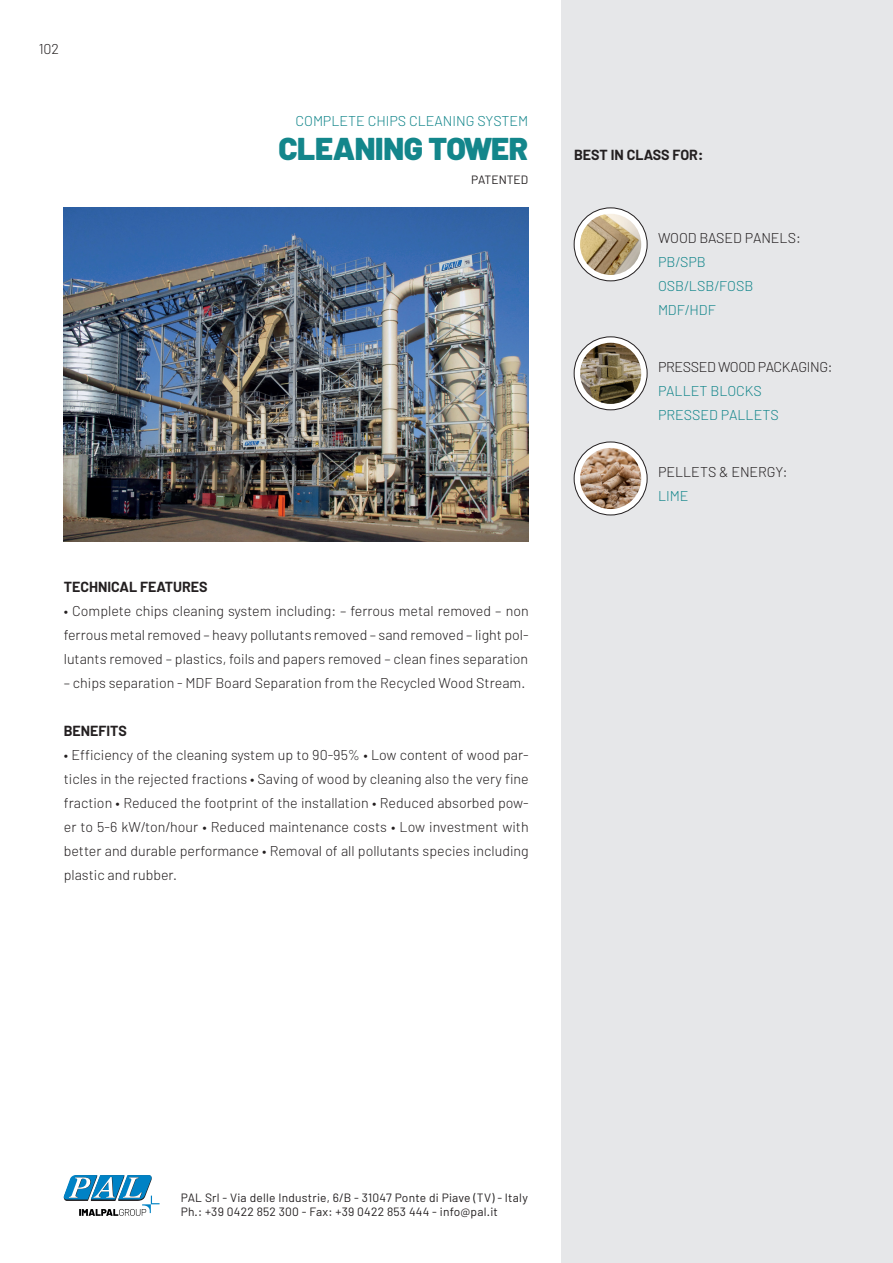
<style>
.page{position:relative;width:893px;height:1263px;background:#fff}
.page>*{position:absolute;margin:0;border:0;box-sizing:border-box;transform-origin:0 0}
.TITOLI{font:900 31.5px "Barlow";letter-spacing:-.01em;color:#13868b}
.TITOLI-2{font:300 18px "Barlow";color:#fff}
.PARAGRAFO_BASE{font:300 14.25px/24px "Barlow";color:#231f20;text-align:justify}
.PARAGRAFO_BASE-2{font:300 14.25px "Barlow";color:#13868b}
.PARAGRAFO_BASE-3{font:700 14.25px "Barlow";color:#231f20}
.PARAGRAFO_BASE-4{font:300 14.25px/24px "Barlow";letter-spacing:-.025em;color:#231f20}
.PARAGRAFO_BASE-5{font:12px "Barlow";letter-spacing:.02em;color:#231f20}
.Intestazione{font:12px "Barlow";color:#231f20}
.s1{color:#13868b}
</style>
<div class="page">
<div style="left:561px;top:0;width:332px;height:1263px;background:#e6e7e9"></div>
<img style="left:64px;top:208px;width:465px;height:334px">
<svg style="left:574px;top:208px;width:73px;height:73px"></svg>
<div style="left:574px;top:208px;width:73px;height:73px;border:1px solid #231f20;border-radius:50%"></div>
<img style="left:580px;top:214px;width:61px;height:61px;border-radius:31px">
<svg style="left:574px;top:337px;width:73px;height:73px"></svg>
<div style="left:574px;top:337px;width:73px;height:73px;border:1px solid #231f20;border-radius:50%"></div>
<img style="left:580px;top:343px;width:61px;height:61px;border-radius:31px">
<svg style="left:574px;top:442px;width:73px;height:73px"></svg>
<div style="left:574px;top:442px;width:73px;height:73px;border:1px solid #231f20;border-radius:50%"></div>
<img style="left:580px;top:448px;width:61px;height:61px;border-radius:31px">
<svg style="left:63px;top:1175px;width:97px;height:41px"></svg>
<p class="PARAGRAFO_BASE" style="left:39px;top:37px;width:22px">102</p>
<p class="TITOLI-2" style="left:91px;top:438px;width:10px">7</p>
<p class="PARAGRAFO_BASE-2" style="left:295px;top:112px;width:234px">COMPLETE CHIPS CLEANING SYSTEM</p>
<p class="TITOLI" style="left:278px;top:129px;width:251px">CLEANING TOWER</p>
<p class="Intestazione" style="left:471px;top:173px;width:58px">PATENTED</p>
<p class="PARAGRAFO_BASE-3" style="left:64px;top:578px;width:145px">TECHNICAL FEATURES</p>
<p class="PARAGRAFO_BASE" style="left:64px;top:598px;width:466px">• Complete chips cleaning system including: – ferrous metal removed – non ferrous metal removed – heavy pollutants removed – sand removed – light pol&shy;lutants removed – plastics, foils and papers removed – clean fines separation</p>
<p class="PARAGRAFO_BASE" style="left:64px;top:670px;width:463px">– chips separation - MDF Board Separation from the Recycled Wood Stream.</p>
<p class="PARAGRAFO_BASE-3" style="left:64px;top:722px;width:65px">BENEFITS</p>
<p class="PARAGRAFO_BASE" style="left:64px;top:742px;width:466px">• Efficiency of the cleaning system up to 90-95% • Low content of wood par&shy;ticles in the rejected fractions • Saving of wood by cleaning also the very fine fraction • Reduced the footprint of the installation • Reduced absorbed pow&shy;er to 5-6 kW/ton/hour • Reduced maintenance costs • Low investment with better and durable performance • Removal of all pollutants species including plastic and rubber.</p>
<p class="PARAGRAFO_BASE-3" style="left:574px;top:146px;width:131px">BEST IN CLASS FOR:</p>
<p class="PARAGRAFO_BASE" style="left:658px;top:226px;width:144px">WOOD BASED PANELS:<br><span class="s1">PB/SPB</span></p>
<p class="PARAGRAFO_BASE-2" style="left:658px;top:277px;width:97px">OSB/LSB/FOSB</p>
<p class="PARAGRAFO_BASE-2" style="left:658px;top:301px;width:59px">MDF/HDF</p>
<p class="PARAGRAFO_BASE-4" style="left:658px;top:355px;width:176px">PRESSED WOOD PACKAGING:<br><span class="s1">PALLET BLOCKS</span></p>
<p class="PARAGRAFO_BASE-2" style="left:658px;top:406px;width:122px">PRESSED PALLETS</p>
<p class="PARAGRAFO_BASE" style="left:658px;top:460px;width:131px">PELLETS &amp; ENERGY:</p>
<p class="PARAGRAFO_BASE-2" style="left:658px;top:487px;width:32px">LIME</p>
<p class="PARAGRAFO_BASE-5" style="left:181px;top:1190px;width:349px">PAL Srl - Via delle Industrie, 6/B - 31047 Ponte di Piave (TV) - Italy</p>
<p class="PARAGRAFO_BASE-5" style="left:181px;top:1204px;width:319px">Ph.: +39 0422 852 300 - Fax: +39 0422 853 444 - info@pal.it</p>
</div>
